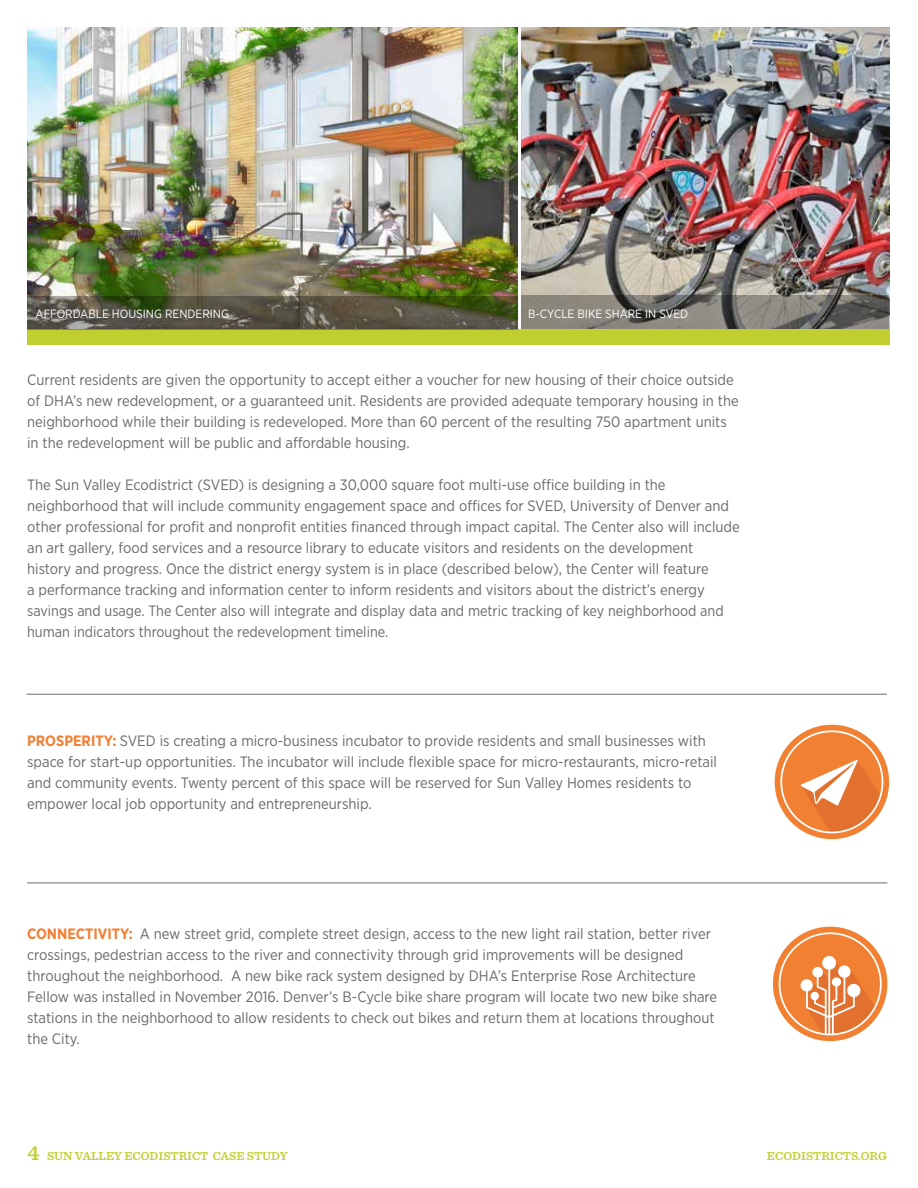
<style>
.page{position:relative;width:918px;height:1188px;background:#fff}
.page>*{position:absolute;margin:0;border:0;box-sizing:border-box;transform-origin:0 0}
.t1{font:15px/21px "Gotham Narrow";color:#6a6a6a}
.t2{font:12px "Gotham Narrow";color:#fff}
.t3{font:600 12px "Sentinel";color:#c1ce30}
.s1{font-weight:700;color:#f28033}
.s2{font-size:21px}
</style>
<div class="page">
<img style="left:28px;top:28px;width:489px;height:269px">
<img style="left:522px;top:28px;width:367px;height:301px">
<svg style="left:522px;top:295px;width:367px;height:33px;background:#76736d"></svg>
<div style="left:28px;top:329px;width:862px;height:16px;background:#c1ce30"></div>
<svg style="left:27px;top:297px;width:490px;height:33px;background:#575640"></svg>
<hr style="left:27px;top:694px;width:860px;height:1px;background:#6a6a6a">
<div style="left:775px;top:725px;width:114px;height:114px;background:#f18032;border-radius:50%"></div>
<svg style="left:780px;top:730px;width:103px;height:103px"></svg>
<div style="left:773px;top:927px;width:114px;height:114px;background:#f18032;border-radius:50%"></div>
<svg style="left:779px;top:932px;width:103px;height:103px"></svg>
<hr style="left:27px;top:883px;width:860px;height:1px;background:#6a6a6a">
<p class="t2" style="left:36px;top:307px;width:195px">AFFORDABLE HOUSING RENDERING</p>
<p class="t2" style="left:528px;top:306px;width:162px">B-CYCLE BIKE SHARE IN SVED</p>
<p class="t1" style="left:27px;top:369px;width:713px">Current residents are given the opportunity to accept either a voucher for new housing of their choice outside of DHA’s new redevelopment, or a guaranteed unit. Residents are provided adequate temporary housing in the neighborhood while their building is redeveloped. More than 60 percent of the resulting 750 apartment units in the redevelopment will be public and affordable housing.</p>
<p class="t1" style="left:27px;top:474px;width:714px">The Sun Valley Ecodistrict (SVED) is designing a 30,000 square foot multi-use office building in the neighborhood that will include community engagement space and offices for SVED, University of Denver and other professional for profit and nonprofit entities financed through impact capital. The Center also will include an art gallery, food services and a resource library to educate visitors and residents on the development history and progress. Once the district energy system is in place (described below), the Center will feature<br>a performance tracking and information center to inform residents and visitors about the district’s energy savings and usage. The Center also will integrate and display data and metric tracking of key neighborhood and human indicators throughout the redevelopment timeline.</p>
<p class="t1" style="left:27px;top:730px;width:691px"><span class="s1">PROSPERITY:</span> SVED is creating a micro-business incubator to provide residents and small businesses with space for start-up opportunities. The incubator will include flexible space for micro-restaurants, micro-retail and community events. Twenty percent of this space will be reserved for Sun Valley Homes residents to empower local job opportunity and entrepreneurship.</p>
<p class="t1" style="left:27px;top:923px;width:692px"><span class="s1">CONNECTIVITY:</span> A new street grid, complete street design, access to the new light rail station, better river crossings, pedestrian access to the river and connectivity through grid improvements will be designed throughout the neighborhood. A new bike rack system designed by DHA’s Enterprise Rose Architecture Fellow was installed in November 2016. Denver’s B-Cycle bike share program will locate two new bike share stations in the neighborhood to allow residents to check out bikes and return them at locations throughout the City.</p>
<p class="t3" style="left:27px;top:1147px;width:262px"><span class="s2">4</span> SUN VALLEY ECODISTRICT CASE STUDY</p>
<p class="t3" style="left:767px;top:1147px;width:121px">ECODISTRICTS.ORG</p>
</div>
